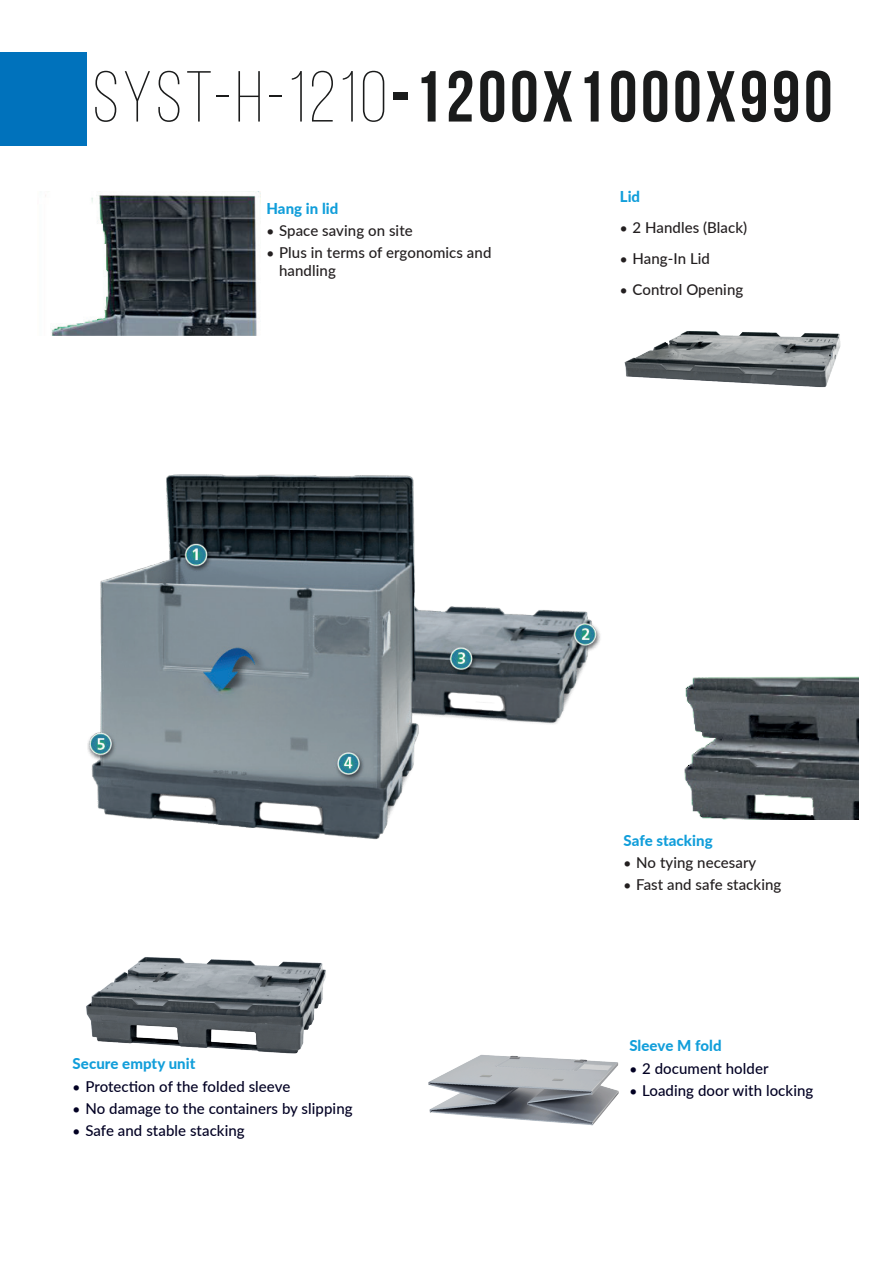
<style>
.page{position:relative;width:893px;height:1263px;background:#fff}
.page>*{position:absolute;margin:0;border:0;box-sizing:border-box;transform-origin:0 0}
.t1{font:700 72px "Bebas Neue";letter-spacing:.05em;color:#1a1b1b}
.t2{font:500 15px/18px "Lato";letter-spacing:.005em;color:#231f20}
.t3{font:500 15px "Lato";letter-spacing:.005em;color:#020123}
.t4{font:800 15px "Lato";letter-spacing:.005em;color:#119eda}
.s1{font-weight:300}
.s2{font-size:13.5px}
</style>
<div class="page">
<div style="left:0;top:52px;width:86px;height:94px;background:#0072bc"></div>
<img style="left:45px;top:192px;width:216px;height:144px">
<img style="left:86px;top:957px;width:240px;height:97px">
<img style="left:428px;top:1055px;width:191px;height:71px">
<img style="left:624px;top:331px;width:217px;height:57px">
<img style="left:87px;top:474px;width:513px;height:366px">
<img style="left:684px;top:676px;width:175px;height:143px">
<h1 class="t1" style="left:92px;top:57px;width:742px"><span class="s1">syst-h-1210</span>-1200x1000x990</h1>
<p class="t4" style="left:266px;top:197px;width:74px">Hang in lid</p>
<p class="t2" style="left:266px;top:221px;width:148px"><span class="s2">•</span> Space saving on site</p>
<p class="t2" style="left:279px;top:243px;width:214px;text-indent:-13px"><span class="s2">•</span> Plus in terms of ergonomics and handling</p>
<p class="t4" style="left:620px;top:186px;width:22px">Lid</p>
<p class="t2" style="left:620px;top:218px;width:129px"><span class="s2">•</span> 2 Handles (Black)</p>
<p class="t2" style="left:620px;top:249px;width:92px"><span class="s2">•</span> Hang-In Lid</p>
<p class="t2" style="left:620px;top:280px;width:125px"><span class="s2">•</span> Control Opening</p>
<p class="t4" style="left:73px;top:1053px;width:124px">Secure empty unit</p>
<p class="t3" style="left:73px;top:1075px;width:219px"><span class="s2">•</span> Protection of the folded sleeve</p>
<p class="t3" style="left:73px;top:1097px;width:281px"><span class="s2">•</span> No damage to the containers by slipping</p>
<p class="t3" style="left:73px;top:1120px;width:174px"><span class="s2">•</span> Safe and stable stacking</p>
<p class="t4" style="left:623px;top:829px;width:91px">Safe stacking</p>
<p class="t2" style="left:623px;top:853px;width:134px"><span class="s2">•</span> No tying necesary</p>
<p class="t2" style="left:623px;top:875px;width:159px"><span class="s2">•</span> Fast and safe stacking</p>
<p class="t4" style="left:629px;top:1035px;width:94px">Sleeve M fold</p>
<p class="t3" style="left:629px;top:1057px;width:141px"><span class="s2">•</span> 2 document holder</p>
<p class="t3" style="left:629px;top:1079px;width:185px"><span class="s2">•</span> Loading door with locking</p>
</div>
